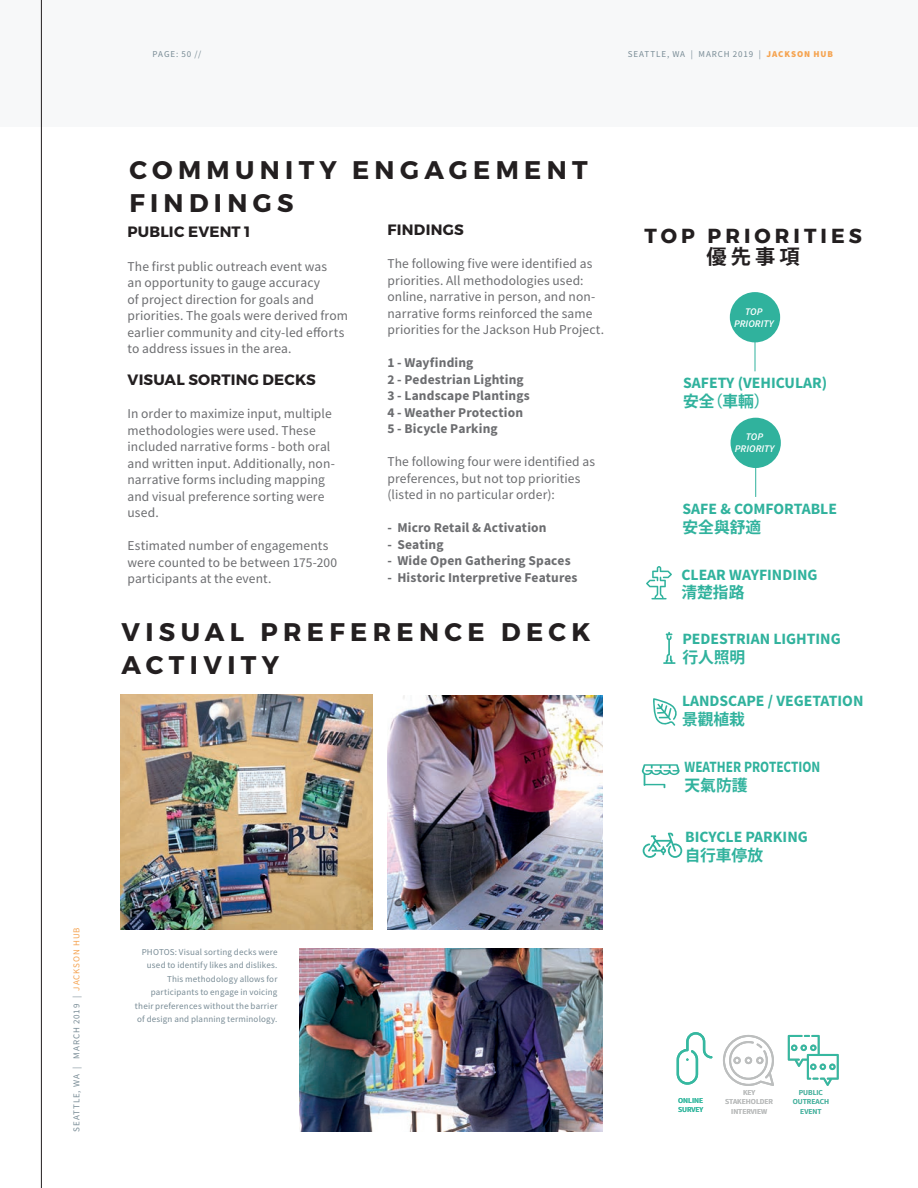
<style>
.page{position:relative;width:918px;height:1188px;background:#fff}
.page>*{position:absolute;margin:0;border:0;box-sizing:border-box;transform-origin:0 0}
.t1{font:700 25.5px/33px "Montserrat";letter-spacing:.21em;color:#231f20}
.t2{font:700 20.25px "Montserrat";letter-spacing:.2em;color:#231f20}
.t3{font:700 20.25px "Koz Go Pr 6 N";color:#231f20}
.t4{font:700 15.75px "Source Sans Pro";color:#30b29d}
.t5{font:700 15.75px "Koz Go Pr 6 N";color:#30b29d}
.t6{font:700 15.75px "Source Sans Pro";color:#30b29d;scale:.84 1}
.t7{font:700 15px "Montserrat";letter-spacing:.015em;color:#231f20}
.t8{font:13.5px/16.5px "Source Sans Pro";letter-spacing:.005em;color:#6c6d70}
.t9{font:700 13.5px/16.5px "Source Sans Pro";letter-spacing:.01em;color:#6c6d70}
.t10{font:italic 600 10.2px/12.1px "Source Sans Pro";color:#fff;text-align:center}
.t11{font:9px/13.5px "Source Sans Pro";letter-spacing:.02em;color:#788b95;text-align:right}
.t12{font:9px "Source Sans Pro";letter-spacing:.095em;color:#788b95}
.t13{font:600 7.65px/9.1px "Source Sans Pro";color:#36b8a0}
.t14{font:600 7.65px/9.1px "Source Sans Pro";color:#bcbebe;text-align:center}
.s1{font-weight:900;color:#f5a350}
.s2{color:#f5a350}
</style>
<div class="page">
<div style="left:0;top:0;width:918px;height:126px;background:#f7f8f9"></div>
<hr style="left:41px;top:0;width:1px;height:1188px;background:#231f20">
<img style="left:387px;top:695px;width:216px;height:235px">
<img style="left:299px;top:948px;width:304px;height:184px">
<img style="left:121px;top:695px;width:252px;height:235px">
<svg style="left:723px;top:1035px;width:51px;height:51px"></svg>
<svg style="left:788px;top:1035px;width:51px;height:51px"></svg>
<svg style="left:677px;top:1032px;width:35px;height:53px"></svg>
<svg style="left:643px;top:833px;width:39px;height:25px"></svg>
<svg style="left:642px;top:764px;width:38px;height:24px"></svg>
<svg style="left:653px;top:698px;width:24px;height:28px"></svg>
<svg style="left:663px;top:632px;width:13px;height:32px"></svg>
<svg style="left:646px;top:566px;width:26px;height:33px"></svg>
<hr style="left:755px;top:445px;width:1px;height:52px;background:#30b29d">
<div style="left:731px;top:418px;width:50px;height:50px;background:#30b29d;border-radius:50%"></div>
<hr style="left:755px;top:319px;width:1px;height:52px;background:#30b29d">
<div style="left:730px;top:292px;width:50px;height:50px;background:#30b29d;border-radius:50%"></div>
<p class="t11" style="left:153px;top:47px;width:50px">PAGE: 50 //</p>
<p class="t12" style="left:628px;top:48px;width:207px">SEATTLE, WA | MARCH 2019 | <span class="s1">JACKSON HUB</span></p>
<h1 class="t1" style="left:129px;top:154px;width:460px">COMMUNITY ENGAGEMENT<br>FINDINGS</h1>
<p class="t7" style="left:128px;top:223px;width:124px">PUBLIC EVENT 1</p>
<p class="t8" style="left:128px;top:258px;width:222px">The first public outreach event was<br>an opportunity to gauge accuracy<br>of project direction for goals and priorities. The goals were derived from earlier community and city-led efforts to address issues in the area.</p>
<p class="t7" style="left:128px;top:370px;width:190px">VISUAL SORTING DECKS</p>
<p class="t8" style="left:128px;top:405px;width:209px">In order to maximize input, multiple methodologies were used. These included narrative forms - both oral and written input. Additionally, non&shy;narrative forms including mapping and visual preference sorting were used.</p>
<p class="t8" style="left:128px;top:537px;width:211px">Estimated number of engagements were counted to be between 175-200 participants at the event.</p>
<p class="t7" style="left:388px;top:220px;width:78px">FINDINGS</p>
<p class="t8" style="left:387px;top:255px;width:218px">The following five were identified as priorities. All methodologies used: online, narrative in person, and non&shy;narrative forms reinforced the same priorities for the Jackson Hub Project.</p>
<p class="t9" style="left:387px;top:354px;width:144px">1 - Wayfinding<br>2 - Pedestrian Lighting<br>3 - Landscape Plantings<br>4 - Weather Protection<br>5 - Bicycle Parking</p>
<p class="t8" style="left:387px;top:453px;width:209px">The following four were identified as preferences, but not top priorities (listed in no particular order):</p>
<p class="t9" style="left:387px;top:519px;width:161px">- Micro Retail &amp; Activation</p>
<p class="t9" style="left:387px;top:536px;width:58px">- Seating</p>
<p class="t9" style="left:387px;top:552px;width:185px">- Wide Open Gathering Spaces</p>
<p class="t9" style="left:387px;top:569px;width:192px">- Historic Interpretive Features</p>
<h1 class="t1" style="left:121px;top:616px;width:471px">VISUAL PREFERENCE DECK<br>ACTIVITY</h1>
<p class="t12" style="left:71px;top:1132px;width:206px;rotate:-90deg">SEATTLE, WA | MARCH 2019 | <span class="s2">JACKSON HUB</span></p>
<p class="t11" style="left:135px;top:945px;width:144px">PHOTOS: Visual sorting decks were used to identify likes and dislikes.<br>This methodology allows for participants to engage in voicing their preferences without the barrier of design and planning terminology.</p>
<h2 class="t2" style="left:644px;top:219px;width:219px">TOP PRIORITIES</h2>
<h2 class="t3" style="left:707px;top:245px;width:95px">優先事項</h2>
<p class="t10" style="left:734px;top:305px;width:41px">TOP<br>PRIORITY</p>
<p class="t4" style="left:683px;top:373px;width:146px">SAFETY (VEHICULAR)</p>
<p class="t5" style="left:683px;top:393px;width:88px">安全（車輛）</p>
<p class="t10" style="left:735px;top:431px;width:41px">TOP<br>PRIORITY</p>
<p class="t4" style="left:683px;top:499px;width:156px">SAFE &amp; COMFORTABLE</p>
<p class="t5" style="left:683px;top:518px;width:80px">安全與舒適</p>
<p class="t4" style="left:681px;top:564px;width:138px">CLEAR WAYFINDING</p>
<p class="t5" style="left:681px;top:584px;width:64px">清楚指路</p>
<p class="t4" style="left:682px;top:629px;width:160px">PEDESTRIAN LIGHTING</p>
<p class="t5" style="left:682px;top:649px;width:64px">行人照明</p>
<p class="t4" style="left:682px;top:691px;width:183px">LANDSCAPE / VEGETATION</p>
<p class="t5" style="left:682px;top:711px;width:64px">景觀植栽</p>
<p class="t6" style="left:685px;top:756px;width:163px">WEATHER PROTECTION</p>
<p class="t5" style="left:685px;top:776px;width:64px">天氣防護</p>
<p class="t4" style="left:685px;top:826px;width:124px">BICYCLE PARKING</p>
<p class="t5" style="left:685px;top:846px;width:80px">自行車停放</p>
<p class="t13" style="left:678px;top:1096px;width:27px">ONLINE<br>SURVEY</p>
<p class="t13" style="left:793px;top:1088px;width:38px;text-align:center">PUBLIC<br>OUTREACH<br>EVENT</p>
<p class="t14" style="left:725px;top:1088px;width:49px">KEY<br>STAKEHOLDER<br>INTERVIEW</p>
</div>
